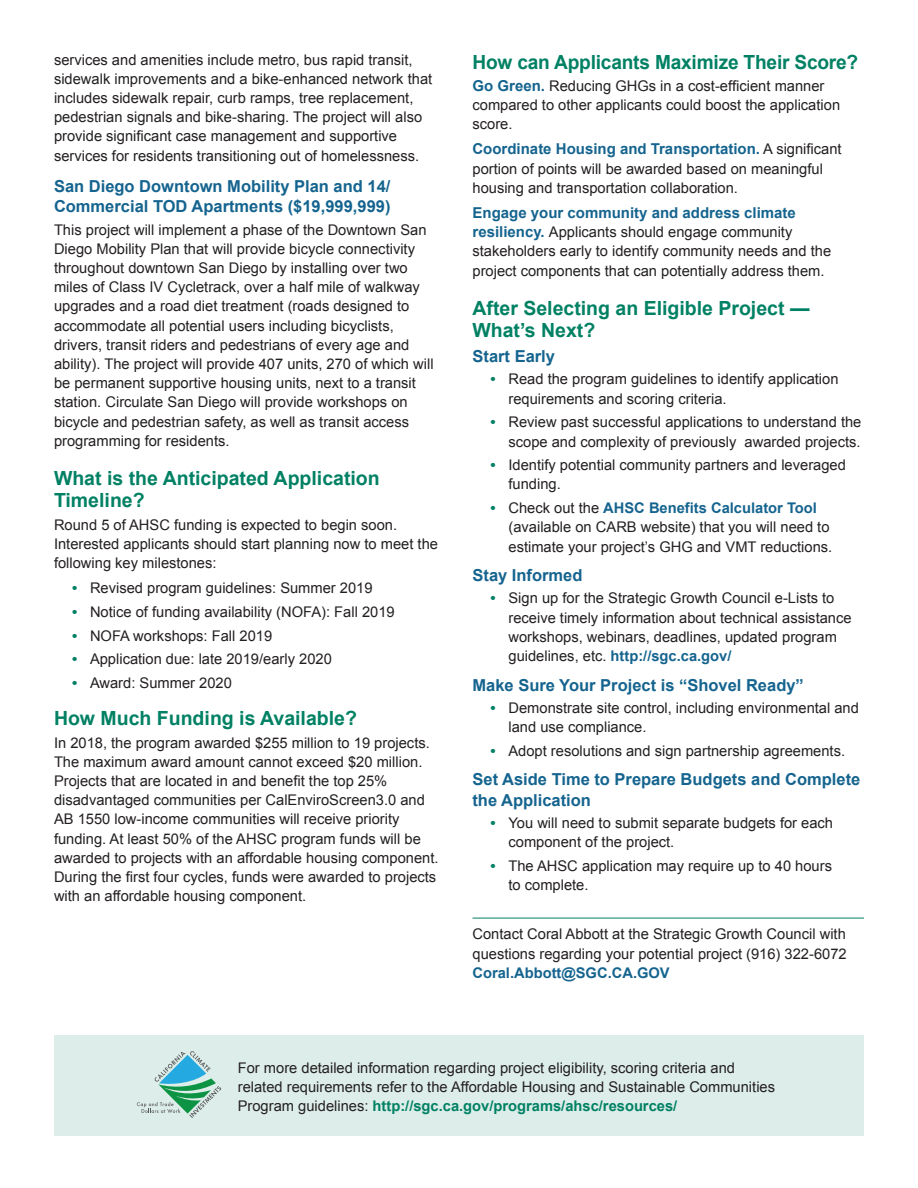
<style>
.page{position:relative;width:918px;height:1188px;background:#fff}
.page>*{position:absolute;margin:0;border:0;box-sizing:border-box;transform-origin:0 0}
.Head_green{font:700 19.5px/22.5px "Arial";color:#008164}
.Sub_2_blue{font:700 16.5px/20.7px "Arial";color:#15648f}
.Body{font:700 15px "Arial";color:#15648f}
.Body-2{font:14.7px/19.2px "Arial";color:#231f20}
.s1{font-style:inherit}
.s2{font-weight:700;color:#008164}
.s3{font-weight:700;font-size:15px;color:#15648f}
.s4{font-weight:400;font-size:14.7px;color:#231f20}
.s5{font-weight:700;color:#15648f}
</style>
<div class="page">
<hr style="left:472px;top:918px;width:392px;height:1px;background:#008164">
<div style="left:54px;top:1035px;width:810px;height:101px;background:#ddede9"></div>
<svg style="left:137px;top:1051px;width:84px;height:67px"></svg>
<p class="Body-2" style="left:54px;top:50px;width:380px">services and amenities include metro, bus rapid transit, sidewalk improvements and a bike-enhanced network that includes sidewalk repair, curb ramps, tree replacement, pedestrian signals and bike-sharing. The project will also provide significant case management and supportive services for residents transitioning out of homelessness.</p>
<p class="Sub_2_blue" style="left:54px;top:176px;width:338px">San Diego Downtown Mobility Plan and 14/<br>Commercial TOD Apartments ($19,999,999)</p>
<p class="Body-2" style="left:54px;top:220px;width:381px">This project will implement a phase of the Downtown San Diego Mobility Plan that will provide bicycle connectivity throughout downtown San Diego by installing over two miles of Class IV Cycletrack, over a half mile of walkway upgrades and a road diet treatment (roads designed to accommodate all potential users including bicyclists, drivers, transit riders and pedestrians of every age and ability). The project will provide 407 units, 270 of which will be permanent supportive housing units, next to a transit station. Circulate San Diego will provide workshops on bicycle and pedestrian safety, as well as transit access programming for residents.</p>
<p class="Head_green" style="left:54px;top:467px;width:327px">What is the Anticipated Application<br>Timeline?</p>
<p class="Body-2" style="left:54px;top:515px;width:386px">Round 5 of A<span class="s1">HSC</span> funding is expected to begin soon.<br>Interested applicants should start planning now to meet the following key milestones:</p>
<p class="Body-2" style="left:72px;top:579px;width:302px"><span class="s2">•</span> Revised program guidelines: Summer 2019</p>
<p class="Body-2" style="left:72px;top:602px;width:324px"><span class="s2">•</span> Notice of funding availability (NOFA): Fall 2019</p>
<p class="Body-2" style="left:72px;top:626px;width:202px"><span class="s2">•</span> NOFA workshops: Fall 2019</p>
<p class="Body-2" style="left:72px;top:650px;width:261px"><span class="s2">•</span> Application due: late 2019/early 2020</p>
<p class="Body-2" style="left:72px;top:673px;width:161px"><span class="s2">•</span> Award: Summer 2020</p>
<p class="Head_green" style="left:54px;top:708px;width:304px">How Much Funding is Available?</p>
<p class="Body-2" style="left:54px;top:733px;width:386px">In 2018, the program awarded $255 million to 19 projects.<br>The maximum award amount cannot exceed $20 million.<br>Projects that are located in and benefit the top 25% disadvantaged communities per CalEnviroScreen3.0 and AB 1550 low-income communities will receive priority funding. At least 50% of the AHSC program funds will be awarded to projects with an affordable housing component.<br>During the first four cycles, funds were awarded to projects with an affordable housing component.</p>
<p class="Head_green" style="left:472px;top:51px;width:387px">How can Applicants Maximize Their Score?</p>
<p class="Body-2" style="left:472px;top:76px;width:369px"><span class="s3">Go Green.</span> Reducing GHGs in a cost-efficient manner compared to other applicants could boost the application score.</p>
<p class="Body" style="left:472px;top:139px;width:371px">Coordinate Housing and Transportation. <span class="s4">A significant</span></p>
<p class="Body-2" style="left:473px;top:159px;width:352px">portion of points will be awarded based on meaningful housing and transportation collaboration.</p>
<p class="Body" style="left:472px;top:203px;width:325px">Engage your community and address climate</p>
<p class="Body-2" style="left:472px;top:223px;width:360px"><span class="s3">resiliency.</span> Applicants should engage community stakeholders early to identify community needs and the project components that can potentially address them.</p>
<p class="Head_green" style="left:472px;top:297px;width:339px">After Selecting an Eligible Project —<br>What’s Next?</p>
<p class="Sub_2_blue" style="left:472px;top:347px;width:84px">Start Early</p>
<p class="Body-2" style="left:508px;top:370px;width:332px;text-indent:-18px"><span class="s2">•</span> Read the program guidelines to identify application requirements and scoring criteria.</p>
<p class="Body-2" style="left:490px;top:413px;width:372px;text-align:right"><span class="s2">•</span> Review past successful applications to understand the scope and complexity of previously awarded projects.</p>
<p class="Body-2" style="left:508px;top:456px;width:339px;text-indent:-18px"><span class="s2">•</span> Identify potential community partners and leveraged funding.</p>
<p class="Body-2" style="left:508px;top:499px;width:325px;text-indent:-18px"><span class="s2">•</span> Check out the <span class="s5">AHSC Benefits Calculator Tool </span>(available on CARB website) that you will need to estimate your project’s GHG and VMT reductions.</p>
<p class="Sub_2_blue" style="left:472px;top:566px;width:112px">Stay Informed</p>
<p class="Body-2" style="left:508px;top:589px;width:345px;text-indent:-18px"><span class="s2">•</span> Sign up for the Strategic Growth Council e-Lists to receive timely information about technical assistance workshops, webinars, deadlines, updated program guidelines, etc. <span class="s5">http://sgc.ca.gov/</span></p>
<p class="Sub_2_blue" style="left:472px;top:675px;width:333px">Make Sure Your Project is “Shovel Ready”</p>
<p class="Body-2" style="left:508px;top:698px;width:352px;text-indent:-18px"><span class="s2">•</span> Demonstrate site control, including environmental and land use compliance.</p>
<p class="Body-2" style="left:490px;top:741px;width:356px"><span class="s2">•</span> Adopt resolutions and sign partnership agreements.</p>
<p class="Sub_2_blue" style="left:472px;top:770px;width:389px">Set Aside Time to Prepare Budgets and Complete the Application</p>
<p class="Body-2" style="left:508px;top:814px;width:326px;text-indent:-18px"><span class="s2">•</span> You will need to submit separate budgets for each component of the project.</p>
<p class="Body-2" style="left:508px;top:856px;width:325px;text-indent:-18px"><span class="s2">•</span> The AHSC application may require up to 40 hours to complete.</p>
<p class="Body-2" style="left:472px;top:925px;width:376px;text-align:justify">Contact Coral Abbott at the Strategic Growth Council with questions regarding your potential project (916) 322-6072<br><span class="s5">Coral.Abbott@SGC.CA.GOV</span></p>
<p class="Body-2" style="left:238px;top:1058px;width:539px">For more detailed information regarding project eligibility, scoring criteria and related requirements refer to the Affordable Housing and Sustainable Communities<br>Program guidelines: <span class="s2">http://sgc.ca.gov/programs/ahsc/resources/</span></p>
</div>
